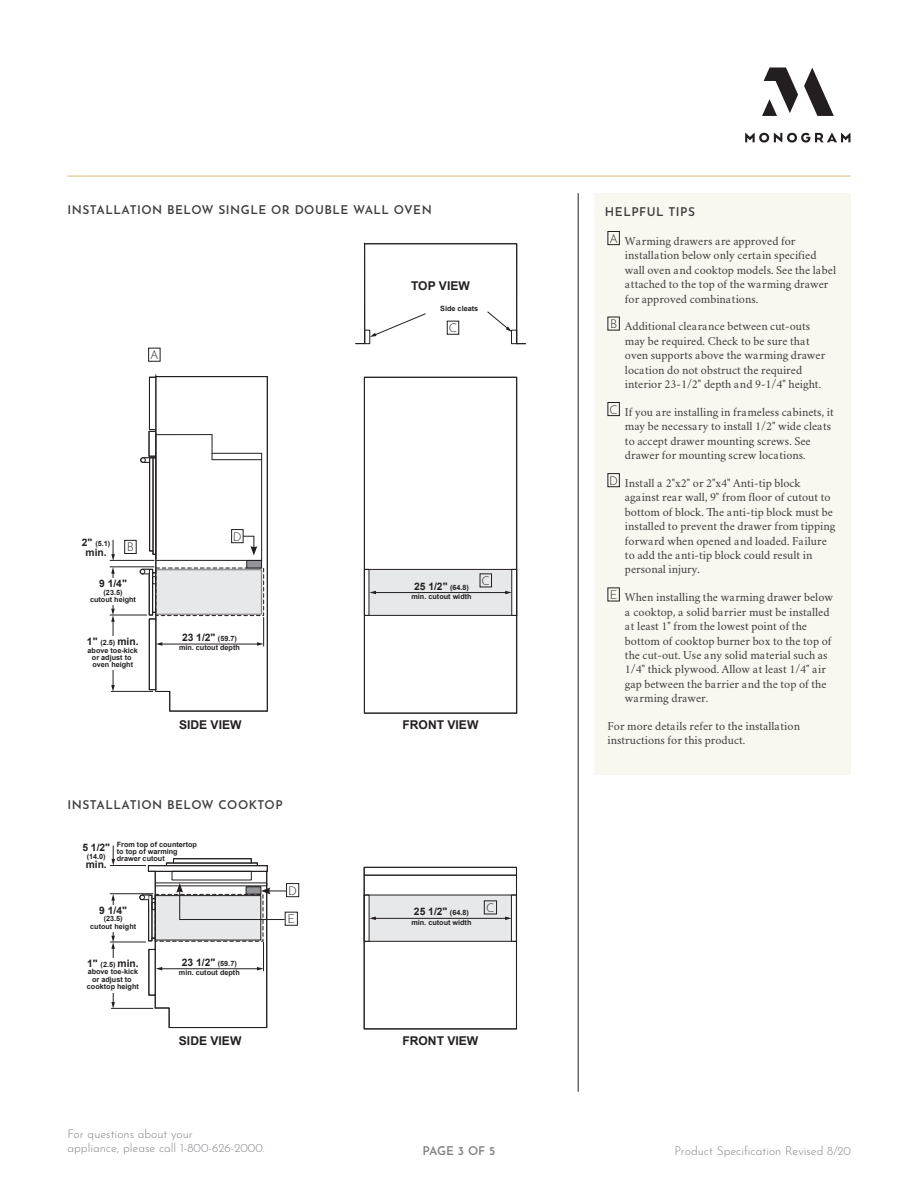
<style>
.page{position:relative;width:918px;height:1188px;background:#fff}
.page>*{position:absolute;margin:0;border:0;box-sizing:border-box;transform-origin:0 0}
.t1{font:700 12.15px "Arial";color:#231f20}
.BODY_COPY{font:12px/14.4px "Crimson";color:#3e3e3f}
.Created_Revised{font:300 12px/14.4px "Josefin Sans";color:#808285}
.NOTES_HEADER{font:600 12px "Josefin Sans";letter-spacing:.04em;color:#3e3e3f}
.t2{font:300 12px "Josefin Sans";color:#231f20}
.t3{font:600 12px "Josefin Sans";letter-spacing:-.015em;color:#808285}
.t4{font:700 10.35px "Arial";color:#231f20}
.t5{font:700 7.2px/7.2px "Arial";color:#231f20;text-align:center}
.s1{font-size:10.35px}
.s2{font-size:7.2px}
</style>
<div class="page">
<div style="left:594px;top:193px;width:256px;height:581px;background:#f9f7ef"></div>
<hr style="left:578px;top:193px;width:1px;height:899px;background:#231f20">
<svg style="left:745px;top:68px;width:105px;height:75px"></svg>
<hr style="left:68px;top:176px;width:782px;height:1px;background:#dcbf7e">
<div style="left:608px;top:231px;width:12px;height:14px;border:1px solid #231f20"></div>
<div style="left:608px;top:317px;width:12px;height:13px;border:1px solid #231f20"></div>
<div style="left:608px;top:402px;width:12px;height:14px;border:1px solid #231f20"></div>
<div style="left:608px;top:473px;width:12px;height:14px;border:1px solid #231f20"></div>
<div style="left:608px;top:588px;width:12px;height:13px;border:1px solid #231f20"></div>
<hr style="left:156px;top:375px;width:1px;height:315px;background:#231f20">
<div style="left:369px;top:569px;width:143px;height:46px;background:#e7e8e9"></div>
<hr style="left:364px;top:569px;width:153px;height:1px;background:#231f20">
<hr style="left:365px;top:615px;width:152px;height:1px;background:#231f20">
<div style="left:364px;top:377px;width:153px;height:336px;border:1px solid #231f20"></div>
<hr style="left:375px;top:592px;width:131px;height:1px;background:#231f20">
<svg style="left:369px;top:591px;width:7px;height:3px"></svg>
<svg style="left:505px;top:591px;width:7px;height:3px"></svg>
<hr style="left:111px;top:691px;width:42px;height:1px;background:#231f20">
<hr style="left:110px;top:615px;width:37px;height:1px;background:#231f20">
<hr style="left:110px;top:567px;width:44px;height:1px;background:#231f20">
<hr style="left:110px;top:560px;width:44px;height:1px;background:#231f20">
<svg style="left:111px;top:540px;width:4px;height:21px"></svg>
<hr style="left:113px;top:621px;width:1px;height:65px;background:#231f20">
<svg style="left:111px;top:685px;width:4px;height:7px"></svg>
<hr style="left:113px;top:572px;width:1px;height:38px;background:#231f20">
<svg style="left:111px;top:609px;width:4px;height:13px"></svg>
<svg style="left:111px;top:567px;width:4px;height:7px"></svg>
<div style="left:109px;top:637px;width:7px;height:33px;background:#fff"></div>
<div style="left:109px;top:579px;width:7px;height:26px;background:#fff"></div>
<svg style="left:355px;top:243px;width:171px;height:101px"></svg>
<div style="left:369px;top:895px;width:142px;height:46px;background:#e7e8e9"></div>
<div style="left:511px;top:895px;width:6px;height:47px;border:1px solid #231f20"></div>
<hr style="left:364px;top:895px;width:152px;height:1px;background:#231f20">
<hr style="left:364px;top:941px;width:153px;height:1px;background:#231f20">
<div style="left:364px;top:867px;width:153px;height:162px;border:1px solid #231f20"></div>
<hr style="left:375px;top:918px;width:131px;height:1px;background:#231f20">
<svg style="left:369px;top:917px;width:7px;height:3px"></svg>
<svg style="left:505px;top:917px;width:7px;height:3px"></svg>
<hr style="left:111px;top:1008px;width:42px;height:1px;background:#231f20">
<hr style="left:110px;top:942px;width:36px;height:1px;background:#231f20">
<hr style="left:110px;top:893px;width:43px;height:1px;background:#231f20">
<hr style="left:110px;top:865px;width:36px;height:1px;background:#231f20">
<svg style="left:112px;top:846px;width:3px;height:19px"></svg>
<hr style="left:113px;top:948px;width:1px;height:55px;background:#231f20">
<svg style="left:111px;top:1002px;width:4px;height:7px"></svg>
<hr style="left:113px;top:899px;width:1px;height:38px;background:#231f20">
<svg style="left:111px;top:936px;width:4px;height:13px"></svg>
<svg style="left:111px;top:894px;width:4px;height:7px"></svg>
<div style="left:109px;top:958px;width:7px;height:34px;background:#fff"></div>
<div style="left:109px;top:905px;width:7px;height:27px;background:#fff"></div>
<div style="left:148px;top:348px;width:12px;height:14px;border:1px solid #231f20"></div>
<div style="left:447px;top:321px;width:12px;height:14px;border:1px solid #231f20"></div>
<div style="left:480px;top:573px;width:12px;height:14px;border:1px solid #231f20"></div>
<div style="left:484px;top:900px;width:13px;height:14px;border:1px solid #231f20"></div>
<div style="left:124px;top:540px;width:13px;height:14px;border:1px solid #231f20"></div>
<svg style="left:140px;top:376px;width:128px;height:336px"></svg>
<div style="left:286px;top:883px;width:13px;height:14px;border:1px solid #231f20"></div>
<div style="left:285px;top:912px;width:13px;height:14px;border:1px solid #231f20"></div>
<svg style="left:139px;top:858px;width:147px;height:170px"></svg>
<p class="NOTES_HEADER" style="left:68px;top:200px;width:366px">INSTALLATION BELOW SINGLE OR DOUBLE WALL OVEN</p>
<p class="t1" style="left:411px;top:277px;width:60px">TOP VIEW</p>
<p class="t5" style="left:440px;top:305px;width:39px">Side cleats</p>
<p class="t2" style="left:150px;top:346px;width:10px">A</p>
<p class="t2" style="left:449px;top:319px;width:10px">C</p>
<p class="t5" style="left:82px;top:541px;width:30px"><span class="s1">2"</span> (5.1)</p>
<p class="t4" style="left:86px;top:546px;width:23px">min.</p>
<p class="t2" style="left:127px;top:538px;width:9px">B</p>
<p class="t4" style="left:99px;top:577px;width:29px">9 1/4"</p>
<p class="t5" style="left:90px;top:589px;width:47px">(23.5)<br>cutout height</p>
<p class="t4" style="left:85px;top:594px;width:23px">min.</p>
<p class="t5" style="left:90px;top:637px;width:47px">(23.5)<br>cutout height</p>
<p class="t4" style="left:87px;top:635px;width:53px">1" <span class="s2">(2.5)</span> min.</p>
<p class="t5" style="left:88px;top:647px;width:52px">above toe-kick or adjust to oven height</p>
<p class="t2" style="left:233px;top:527px;width:10px">D</p>
<p class="t4" style="left:182px;top:631px;width:56px">23 1/2" <span class="s2">(59.7)</span></p>
<p class="t5" style="left:179px;top:645px;width:62px">min. cutout depth</p>
<p class="t4" style="left:414px;top:579px;width:56px">25 1/2" <span class="s2">(64.8)</span></p>
<p class="t5" style="left:412px;top:593px;width:62px">min. cutout width</p>
<p class="t2" style="left:482px;top:571px;width:10px">C</p>
<p class="t1" style="left:179px;top:717px;width:64px">SIDE VIEW</p>
<p class="t1" style="left:403px;top:717px;width:77px">FRONT VIEW</p>
<p class="t4" style="left:83px;top:792px;width:29px">5 1/2"</p>
<p class="t5" style="left:87px;top:805px;width:20px">(14.0)</p>
<p class="NOTES_HEADER" style="left:68px;top:795px;width:217px">INSTALLATION BELOW COOKTOP</p>
<p class="t5" style="left:117px;top:800px;width:62px">to top of warming</p>
<p class="t5" style="left:117px;top:841px;width:82px;text-align:left">From top of countertop to top of warming drawer cutout</p>
<p class="t4" style="left:82px;top:840px;width:29px">5 1/2"</p>
<p class="t5" style="left:87px;top:853px;width:20px">(14.0)</p>
<p class="t4" style="left:86px;top:857px;width:23px">min.</p>
<p class="t4" style="left:99px;top:856px;width:29px">9 1/4"</p>
<p class="t4" style="left:99px;top:904px;width:29px">9 1/4"</p>
<p class="t5" style="left:90px;top:915px;width:47px">(23.5)<br>cutout height</p>
<p class="t4" style="left:87px;top:909px;width:53px">1" <span class="s2">(2.5)</span> min.</p>
<p class="t5" style="left:88px;top:921px;width:52px">above toe-kick or adjust to</p>
<p class="t4" style="left:87px;top:957px;width:53px">1" <span class="s2">(2.5)</span> min.</p>
<p class="t5" style="left:87px;top:969px;width:54px">above toe-kick or adjust to cooktop height</p>
<p class="t4" style="left:182px;top:955px;width:56px">23 1/2" <span class="s2">(59.7)</span></p>
<p class="t5" style="left:179px;top:969px;width:62px">min. cutout depth</p>
<p class="t2" style="left:288px;top:881px;width:10px">D</p>
<p class="t2" style="left:287px;top:910px;width:9px">E</p>
<p class="t4" style="left:414px;top:905px;width:56px">25 1/2" <span class="s2">(64.8)</span></p>
<p class="t5" style="left:411px;top:919px;width:62px">min. cutout width</p>
<p class="t2" style="left:486px;top:898px;width:10px">C</p>
<p class="t1" style="left:179px;top:1032px;width:64px">SIDE VIEW</p>
<p class="t1" style="left:402px;top:1032px;width:77px">FRONT VIEW</p>
<p class="NOTES_HEADER" style="left:605px;top:201px;width:92px">HELPFUL TIPS</p>
<p class="t2" style="left:609px;top:229px;width:10px">A</p>
<p class="BODY_COPY" style="left:625px;top:233px;width:213px">Warming drawers are approved for installation below only certain specified wall oven and cooktop models. See the label attached to the top of the warming drawer for approved combinations.</p>
<p class="t2" style="left:610px;top:315px;width:9px">B</p>
<p class="BODY_COPY" style="left:625px;top:319px;width:202px">Additional clearance between cut-outs may be required. Check to be sure that oven supports above the warming drawer location do not obstruct the required interior 23-1/2" depth and 9-1/4" height.</p>
<p class="t2" style="left:609px;top:400px;width:10px">C</p>
<p class="BODY_COPY" style="left:625px;top:404px;width:210px">If you are installing in frameless cabinets, it may be necessary to install 1/2" wide cleats to accept drawer mounting screws. See drawer for mounting screw locations.</p>
<p class="t2" style="left:609px;top:471px;width:10px">D</p>
<p class="BODY_COPY" style="left:625px;top:475px;width:212px">Install a 2"x2" or 2"x4" Anti-tip block against rear wall, 9" from floor of cutout to bottom of block. The anti-tip block must be installed to prevent the drawer from tipping forward when opened and loaded. Failure to add the anti-tip block could result in personal injury.</p>
<p class="t2" style="left:610px;top:585px;width:9px">E</p>
<p class="BODY_COPY" style="left:625px;top:589px;width:210px">When installing the warming drawer below a cooktop, a solid barrier must be installed at least 1" from the lowest point of the bottom of cooktop burner box to the top of the cut-out. Use any solid material such as 1/4" thick plywood. Allow at least 1/4" air gap between the barrier and the top of the warming drawer.</p>
<p class="BODY_COPY" style="left:608px;top:718px;width:194px">For more details refer to the installation instructions for this product.</p>
<p class="Created_Revised" style="left:68px;top:1125px;width:199px">For questions about your<br>appliance, please call 1-800-626-2000.</p>
<p class="t3" style="left:423px;top:1140px;width:74px">PAGE 3 OF 5</p>
<p class="Created_Revised" style="left:674px;top:1142px;width:178px">Product Specification Revised 8/20</p>
</div>
